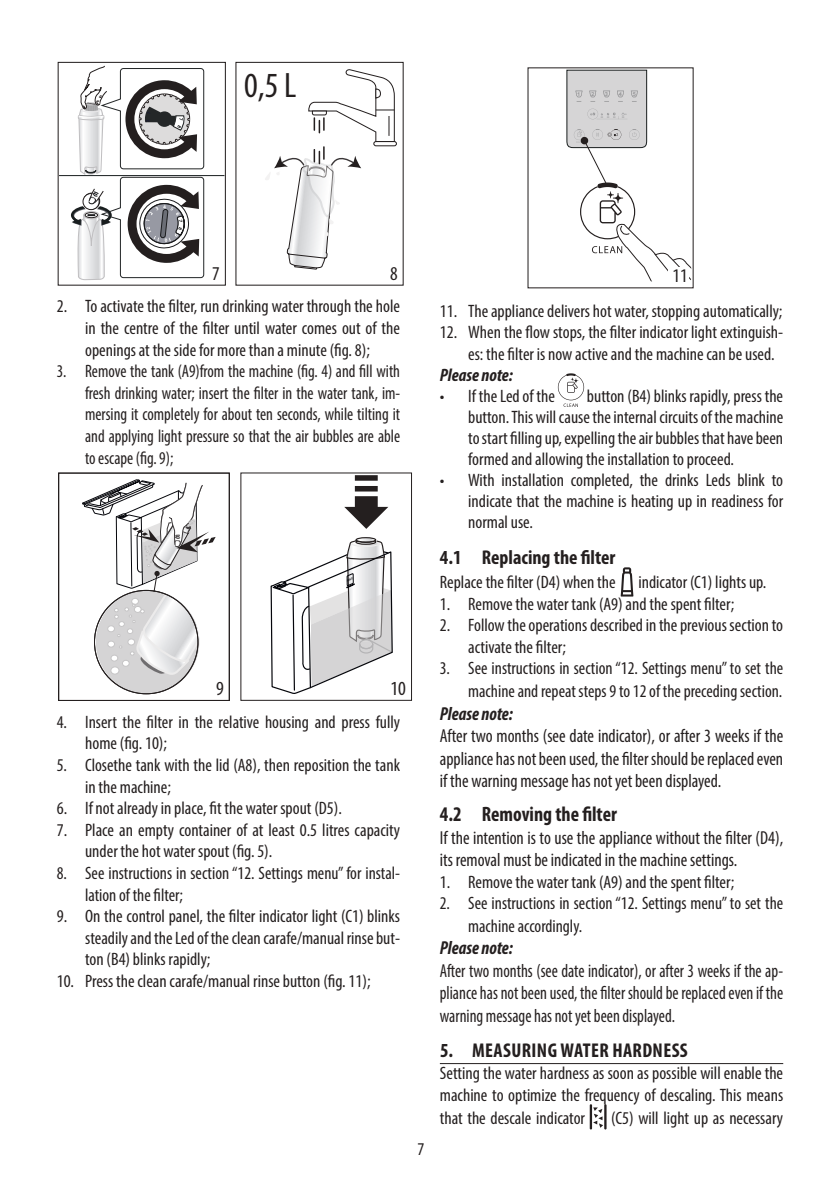
<style>
.page{position:relative;width:840px;height:1191px;background:#fff}
.page>*{position:absolute;margin:0;border:0;box-sizing:border-box;transform-origin:0 0}
.t1{font:condensed 35.4px "Myriad Pro";color:#241f1f}
.t2{font:700 condensed 21px "Myriad Pro";color:#241f1f;scale:.96 1}
.t3{font:700 condensed 20px "Myriad Pro";letter-spacing:.02em;color:#241f1f}
.t4{font:700 condensed 20px "Myriad Pro";color:#241f1f}
.t5{font:condensed 20px "Myriad Pro";color:#241f1f}
.t6{font:condensed 19.6px "Myriad Pro";color:#241f1f}
.t7{font:condensed 19.4px "Myriad Pro";color:#241f1f}
.t8{font:condensed 18.8px/22.6px "Myriad Pro";color:#241f1f;text-align:justify;scale:.96 1}
.t9{font:condensed 18.8px/22.6px "Myriad Pro";color:#241f1f;text-align:justify;scale:.9 1}
.t10{font:italic 700 condensed 18.8px "Myriad Pro";color:#241f1f;scale:.96 1}
.t11{font:condensed 18px/21.6px "Myriad Pro";color:#241f1f}
.t12{font:condensed 18px/21.6px "Myriad Pro";color:#241f1f;text-align:justify;scale:.93 1}
.t13{font:italic 700 condensed 18px "Myriad Pro";color:#241f1f}
.t14{font:5.2px "Geometos Rounded";color:#969698}
</style>
<div class="page">
<hr style="left:59px;top:175px;width:165px;height:1px;background:#191e1f">
<div style="left:373px;top:141px;width:24px;height:5px;border:1px solid #241f1f;border-radius:2px"></div>
<svg style="left:71px;top:61px;width:324px;height:225px"></svg>
<div style="left:58px;top:473px;width:171px;height:228px;border:1px solid #241f1f"></div>
<svg style="left:82px;top:479px;width:133px;height:215px"></svg>
<svg style="left:344px;top:475px;width:44px;height:54px"></svg>
<hr style="left:439px;top:1063px;width:343px;height:1px;background:#241f1f">
<svg style="left:566px;top:69px;width:124px;height:212px"></svg>
<div style="left:668px;top:268px;width:20px;height:17px;background:#fff"></div>
<svg style="left:557px;top:373px;width:26px;height:34px"></svg>
<svg style="left:620px;top:567px;width:13px;height:29px"></svg>
<svg style="left:592px;top:1107px;width:10px;height:20px"></svg>
<hr style="left:589px;top:1104px;width:2px;height:25px;background:#241f1f">
<hr style="left:604px;top:1104px;width:2px;height:25px;background:#241f1f">
<svg style="left:270px;top:537px;width:123px;height:157px"></svg>
<h1 class="t1" style="left:244px;top:64px;width:53px">0,5 L</h1>
<p class="t14" style="left:577px;top:91px;width:4px">1</p>
<p class="t14" style="left:590px;top:91px;width:5px">2</p>
<p class="t14" style="left:604px;top:91px;width:5px">3</p>
<p class="t14" style="left:618px;top:91px;width:5px">4</p>
<p class="t14" style="left:632px;top:91px;width:5px">5</p>
<p class="t6" style="left:212px;top:261px;width:9px">7</p>
<p class="t6" style="left:390px;top:261px;width:9px">8</p>
<p class="t11" style="left:85px;top:295px;width:316px;text-align:justify;text-indent:-28px">2. To activate the filter, run drinking water through the hole in the centre of the filter until water comes out of the openings at the side for more than a minute (fig. 8);</p>
<p class="t12" style="left:85px;top:360px;width:340px;text-indent:-28px">3. Remove the tank (A9)from the machine (fig. 4) and fill with fresh drinking water; insert the filter in the water tank, im&shy;mersing it completely for about ten seconds, while tilting it and applying light pressure so that the air bubbles are able to escape (fig. 9);</p>
<p class="t5" style="left:216px;top:676px;width:9px">9</p>
<p class="t5" style="left:390px;top:676px;width:17px">10</p>
<p class="t11" style="left:85px;top:711px;width:316px;text-indent:-28px">4. Insert the filter in the relative housing and press fully home (fig. 10);</p>
<p class="t11" style="left:85px;top:754px;width:316px;text-indent:-28px">5. Closethe tank with the lid (A8), then reposition the tank in the machine;</p>
<p class="t11" style="left:57px;top:797px;width:286px">6. If not already in place, fit the water spout (D5).</p>
<p class="t11" style="left:85px;top:819px;width:316px;text-indent:-28px">7. Place an empty container of at least 0.5 litres capacity under the hot water spout (fig. 5).</p>
<p class="t11" style="left:85px;top:862px;width:316px;text-indent:-28px">8. See instructions in section “12. Settings menu” for instal&shy;lation of the filter;</p>
<p class="t11" style="left:85px;top:905px;width:316px;text-align:justify;text-indent:-28px">9. On the control panel, the filter indicator light (C1) blinks steadily and the Led of the clean carafe/manual rinse but&shy;ton (B4) blinks rapidly;</p>
<p class="t11" style="left:57px;top:970px;width:315px">10. Press the clean carafe/manual rinse button (fig. 11);</p>
<p class="t11" style="left:417px;top:1138px;width:8px">7</p>
<p class="t7" style="left:672px;top:264px;width:16px">11</p>
<p class="t11" style="left:439px;top:299px;width:344px">11. The appliance delivers hot water, stopping automatically;</p>
<p class="t11" style="left:468px;top:321px;width:316px;text-indent:-28px">12. When the flow stops, the filter indicator light extinguish&shy;es: the filter is now active and the machine can be used.</p>
<p class="t13" style="left:439px;top:364px;width:75px">Please note:</p>
<p class="t11" style="left:439px;top:385px;width:116px">• If the Led of the</p>
<p class="t11" style="left:468px;top:386px;width:316px;line-height:21px;text-align:justify;text-indent:119px">button (B4) blinks rapidly, press the button. This will cause the internal circuits of the machine to start filling up, expelling the air bubbles that have been formed and allowing the installation to proceed.</p>
<p class="t11" style="left:468px;top:470px;width:316px;line-height:21px;text-align:justify;text-indent:-28px">• With installation completed, the drinks Leds blink to indicate that the machine is heating up in readiness for normal use.</p>
<p class="t4" style="left:439px;top:544px;width:177px">4.1 Replacing the filter</p>
<p class="t11" style="left:439px;top:571px;width:177px">Replace the filter (D4) when the</p>
<p class="t11" style="left:638px;top:571px;width:129px">indicator (C1) lights up.</p>
<p class="t11" style="left:439px;top:592px;width:295px">1. Remove the water tank (A9) and the spent filter;</p>
<p class="t11" style="left:468px;top:614px;width:316px;text-indent:-28px">2. Follow the operations described in the previous section to activate the filter;</p>
<p class="t11" style="left:439px;top:657px;width:345px;line-height:22.6px;text-align:right">3. See instructions in section “12. Settings menu” to set the machine and repeat steps 9 to 12 of the preceding section.</p>
<p class="t10" style="left:439px;top:701px;width:78px">Please note:</p>
<p class="t8" style="left:439px;top:724px;width:359px">After two months (see date indicator), or after 3 weeks if the appliance has not been used, the filter should be replaced even if the warning message has not yet been displayed.</p>
<p class="t2" style="left:439px;top:801px;width:186px">4.2 Removing the filter</p>
<p class="t8" style="left:439px;top:826px;width:359px">If the intention is to use the appliance without the filter (D4), its removal must be indicated in the machine settings.</p>
<p class="t11" style="left:439px;top:871px;width:295px">1. Remove the water tank (A9) and the spent filter;</p>
<p class="t11" style="left:468px;top:891px;width:316px;line-height:22.6px;text-indent:-28px">2. See instructions in section “12. Settings menu” to set the machine accordingly.</p>
<p class="t10" style="left:439px;top:936px;width:78px">Please note:</p>
<p class="t9" style="left:439px;top:959px;width:383px">After two months (see date indicator), or after 3 weeks if the ap&shy;pliance has not been used, the filter should be replaced even if the warning message has not yet been displayed.</p>
<p class="t3" style="left:440px;top:1038px;width:249px">5. MEASURING WATER HARDNESS</p>
<p class="t11" style="left:439px;top:1061px;width:344px;line-height:22.4px;text-align:justify">Setting the water hardness as soon as possible will enable the machine to optimize the frequency of descaling. This means that the descale indicator</p>
<p class="t11" style="left:611px;top:1106px;width:173px">(C5) will light up as necessary</p>
</div>
